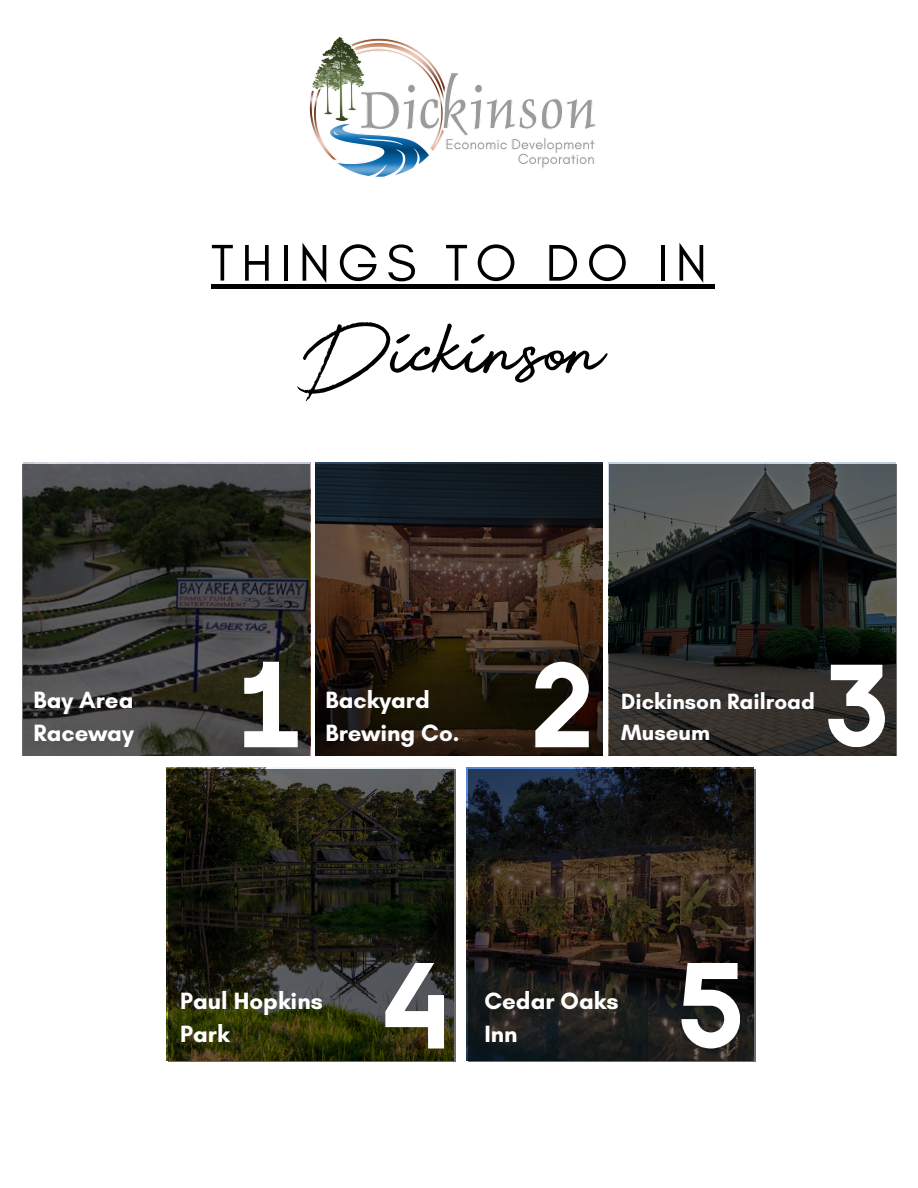
<style>
.page{position:relative;width:918px;height:1188px;background:#fff}
.page>*{position:absolute;margin:0;border:0;box-sizing:border-box;transform-origin:0 0}
.t1{font:107.7px "Beauty";color:#000}
.t2{font:52.5px "Glacial Indifference";letter-spacing:.14em;color:#000}
.t3{font:700 24px "Glacial Indifference";color:#fff}
.t4{font:700 22.5px "Glacial Indifference";color:#fff}
</style>
<div class="page">
<img style="left:309px;top:37px;width:287px;height:141px">
<svg style="left:316px;top:464px;width:287px;height:292px;background:#2c211a"></svg>
<svg style="left:535px;top:662px;width:54px;height:85px"></svg>
<svg style="left:609px;top:464px;width:287px;height:292px;background:#2b2d2b"></svg>
<svg style="left:828px;top:665px;width:56px;height:82px"></svg>
<svg style="left:168px;top:769px;width:288px;height:292px;background:#222415"></svg>
<svg style="left:385px;top:963px;width:59px;height:86px"></svg>
<svg style="left:469px;top:769px;width:287px;height:292px;background:#211e1a"></svg>
<svg style="left:681px;top:963px;width:59px;height:86px"></svg>
<svg style="left:22px;top:464px;width:288px;height:292px;background:#353632"></svg>
<svg style="left:244px;top:662px;width:54px;height:85px"></svg>
<div style="left:211px;top:284px;width:503px;height:5px;background:#000"></div>
<p class="t2" style="left:211px;top:231px;width:498px">THINGS TO DO IN</p>
<h2 class="t1" style="left:312px;top:311px;width:295px">Dickinson</h2>
<p class="t3" style="left:33px;top:685px;width:101px">Bay Area</p>
<p class="t3" style="left:33px;top:718px;width:102px">Raceway</p>
<h1 class="t3" style="left:326px;top:685px;width:106px">Backyard</h1>
<p class="t3" style="left:326px;top:718px;width:136px">Brewing Co.</p>
<p class="t4" style="left:621px;top:688px;width:195px">Dickinson Railroad</p>
<p class="t4" style="left:621px;top:718px;width:90px">Museum</p>
<p class="t3" style="left:180px;top:986px;width:144px">Paul Hopkins</p>
<p class="t3" style="left:180px;top:1019px;width:51px">Park</p>
<p class="t3" style="left:484px;top:986px;width:136px">Cedar Oaks</p>
<p class="t3" style="left:484px;top:1019px;width:35px">Inn</p>
</div>
